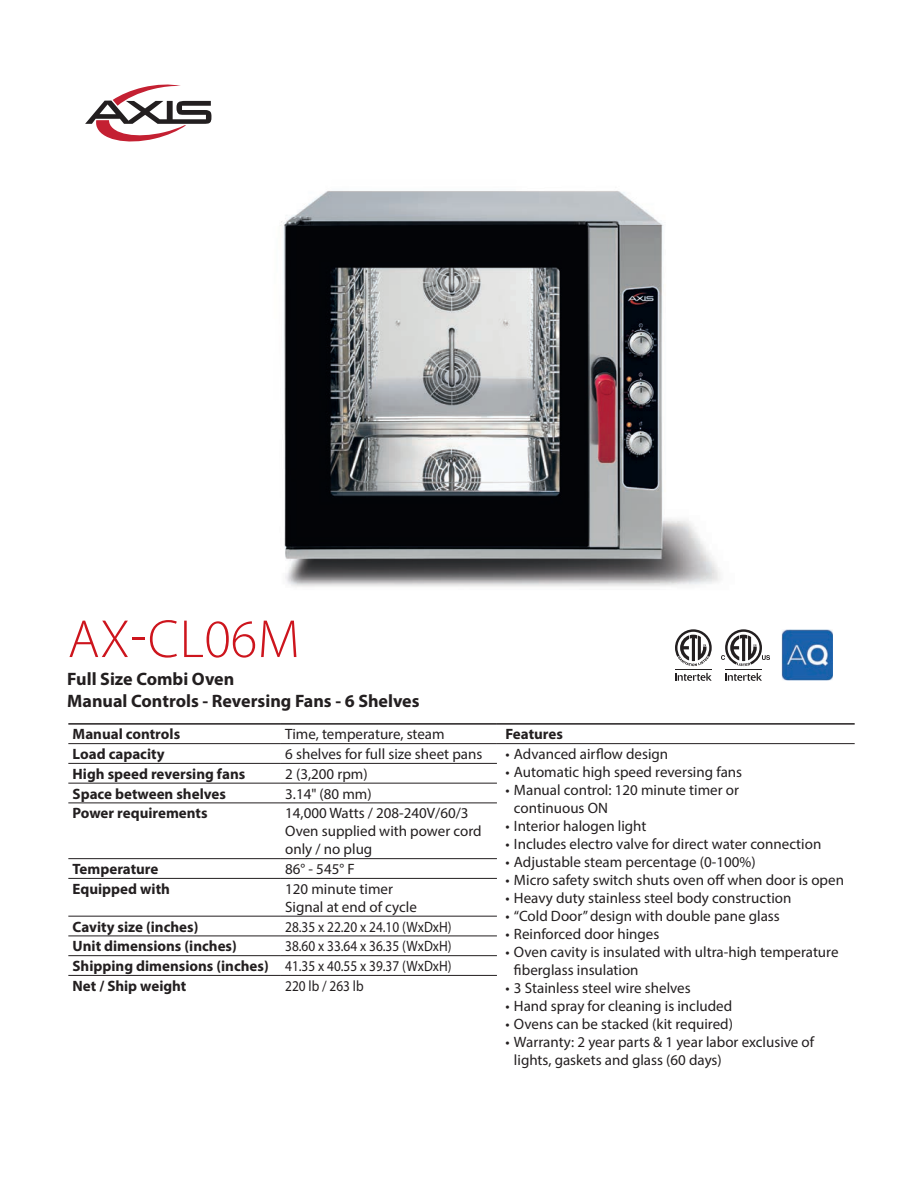
<style>
.page{position:relative;width:918px;height:1188px;background:#fff}
.page>*{position:absolute;margin:0;border:0;box-sizing:border-box;transform-origin:0 0}
.t1{font:300 54px "Myriad Pro";letter-spacing:.01em;color:#cd151d}
.t2{font:700 18px "Myriad Pro";color:#231f20}
.t3{font:15px/18px "Myriad Pro";color:#231f20}
.t4{font:700 15px "Myriad Pro";color:#231f20}
.t5{font:15px "Myriad Pro";color:#231f20;scale:.89 1}
</style>
<div class="page">
<img style="left:782px;top:629px;width:51px;height:51px">
<svg style="left:675px;top:673px;width:37px;height:8px"></svg>
<hr style="left:675px;top:669px;width:37px;height:1px;background:#231f20">
<svg style="left:675px;top:629px;width:37px;height:37px"></svg>
<svg style="left:725px;top:673px;width:37px;height:8px"></svg>
<hr style="left:725px;top:669px;width:37px;height:1px;background:#231f20">
<svg style="left:721px;top:629px;width:49px;height:37px"></svg>
<img style="left:211px;top:113px;width:509px;height:474px">
<hr style="left:68px;top:723px;width:213px;height:2px;background:#231f20">
<hr style="left:281px;top:723px;width:216px;height:2px;background:#231f20">
<hr style="left:497px;top:723px;width:358px;height:2px;background:#231f20">
<hr style="left:281px;top:743px;width:216px;height:1px;background:#231f20">
<hr style="left:497px;top:743px;width:358px;height:1px;background:#231f20">
<hr style="left:281px;top:763px;width:216px;height:1px;background:#231f20">
<hr style="left:281px;top:783px;width:216px;height:1px;background:#231f20">
<hr style="left:281px;top:803px;width:216px;height:1px;background:#231f20">
<hr style="left:281px;top:858px;width:216px;height:1px;background:#231f20">
<hr style="left:281px;top:878px;width:216px;height:1px;background:#231f20">
<hr style="left:281px;top:916px;width:216px;height:1px;background:#231f20">
<hr style="left:281px;top:936px;width:216px;height:1px;background:#231f20">
<hr style="left:68px;top:743px;width:213px;height:1px;background:#231f20">
<hr style="left:68px;top:763px;width:213px;height:1px;background:#231f20">
<hr style="left:68px;top:783px;width:213px;height:1px;background:#231f20">
<hr style="left:68px;top:803px;width:213px;height:1px;background:#231f20">
<hr style="left:68px;top:858px;width:213px;height:1px;background:#231f20">
<hr style="left:68px;top:878px;width:213px;height:1px;background:#231f20">
<hr style="left:68px;top:916px;width:213px;height:1px;background:#231f20">
<hr style="left:68px;top:936px;width:213px;height:1px;background:#231f20">
<hr style="left:68px;top:955px;width:213px;height:1px;background:#231f20">
<hr style="left:281px;top:955px;width:216px;height:1px;background:#231f20">
<hr style="left:68px;top:975px;width:213px;height:1px;background:#231f20">
<hr style="left:281px;top:975px;width:216px;height:1px;background:#231f20">
<svg style="left:85px;top:84px;width:126px;height:58px"></svg>
<p class="t1" style="left:68px;top:607px;width:233px">AX-CL06M</p>
<p class="t2" style="left:67px;top:668px;width:169px">Full Size Combi Oven</p>
<p class="t2" style="left:67px;top:689px;width:354px">Manual Controls - Reversing Fans - 6 Shelves</p>
<p class="t4" style="left:73px;top:725px;width:109px">Manual controls</p>
<p class="t3" style="left:285px;top:725px;width:161px">Time, temperature, steam</p>
<p class="t4" style="left:505px;top:725px;width:59px">Features</p>
<p class="t4" style="left:73px;top:744px;width:94px">Load capacity</p>
<p class="t3" style="left:285px;top:745px;width:199px">6 shelves for full size sheet pans</p>
<p class="t3" style="left:505px;top:745px;width:164px">• Advanced airflow design</p>
<p class="t3" style="left:505px;top:763px;width:238px">• Automatic high speed reversing fans</p>
<p class="t3" style="left:514px;top:781px;width:226px;text-indent:-9px">• Manual control: 120 minute timer or continuous ON</p>
<p class="t3" style="left:505px;top:817px;width:143px">• Interior halogen light</p>
<p class="t3" style="left:505px;top:835px;width:317px">• Includes electro valve for direct water connection</p>
<p class="t3" style="left:505px;top:853px;width:252px">• Adjustable steam percentage (0-100%)</p>
<p class="t3" style="left:505px;top:871px;width:340px">• Micro safety switch shuts oven off when door is open</p>
<p class="t3" style="left:505px;top:889px;width:287px">• Heavy duty stainless steel body construction</p>
<p class="t3" style="left:505px;top:907px;width:276px">• “Cold Door” design with double pane glass</p>
<p class="t3" style="left:505px;top:925px;width:155px">• Reinforced door hinges</p>
<p class="t3" style="left:514px;top:943px;width:326px;text-indent:-9px">• Oven cavity is insulated with ultra-high temperature fiberglass insulation</p>
<p class="t3" style="left:505px;top:979px;width:187px">• 3 Stainless steel wire shelves</p>
<p class="t3" style="left:505px;top:997px;width:228px">• Hand spray for cleaning is included</p>
<p class="t3" style="left:505px;top:1015px;width:229px">• Ovens can be stacked (kit required)</p>
<p class="t3" style="left:514px;top:1033px;width:302px;text-indent:-9px">• Warranty: 2 year parts &amp; 1 year labor exclusive of lights, gaskets and glass (60 days)</p>
<p class="t4" style="left:73px;top:764px;width:174px">High speed reversing fans</p>
<p class="t3" style="left:285px;top:765px;width:84px">2 (3,200 rpm)</p>
<p class="t4" style="left:73px;top:784px;width:155px">Space between shelves</p>
<p class="t3" style="left:285px;top:784px;width:88px">3.14" (80 mm)</p>
<p class="t4" style="left:73px;top:804px;width:136px">Power requirements</p>
<p class="t3" style="left:285px;top:804px;width:198px">14,000 Watts / 208-240V/60/3<br>Oven supplied with power cord only / no plug</p>
<p class="t4" style="left:73px;top:859px;width:87px">Temperature</p>
<p class="t3" style="left:285px;top:860px;width:71px">86° - 545° F</p>
<p class="t4" style="left:73px;top:879px;width:99px">Equipped with</p>
<p class="t3" style="left:285px;top:880px;width:109px">120 minute timer</p>
<p class="t3" style="left:285px;top:898px;width:133px">Signal at end of cycle</p>
<p class="t4" style="left:73px;top:917px;width:127px">Cavity size (inches)</p>
<p class="t5" style="left:285px;top:917px;width:188px">28.35 x 22.20 x 24.10 (WxDxH)</p>
<p class="t4" style="left:73px;top:937px;width:166px">Unit dimensions (inches)</p>
<p class="t5" style="left:285px;top:937px;width:188px">38.60 x 33.64 x 36.35 (WxDxH)</p>
<p class="t4" style="left:73px;top:956px;width:198px">Shipping dimensions (inches)</p>
<p class="t5" style="left:285px;top:957px;width:188px">41.35 x 40.55 x 39.37 (WxDxH)</p>
<p class="t4" style="left:73px;top:976px;width:115px">Net / Ship weight</p>
<p class="t5" style="left:285px;top:977px;width:90px">220 lb / 263 lb</p>
</div>
